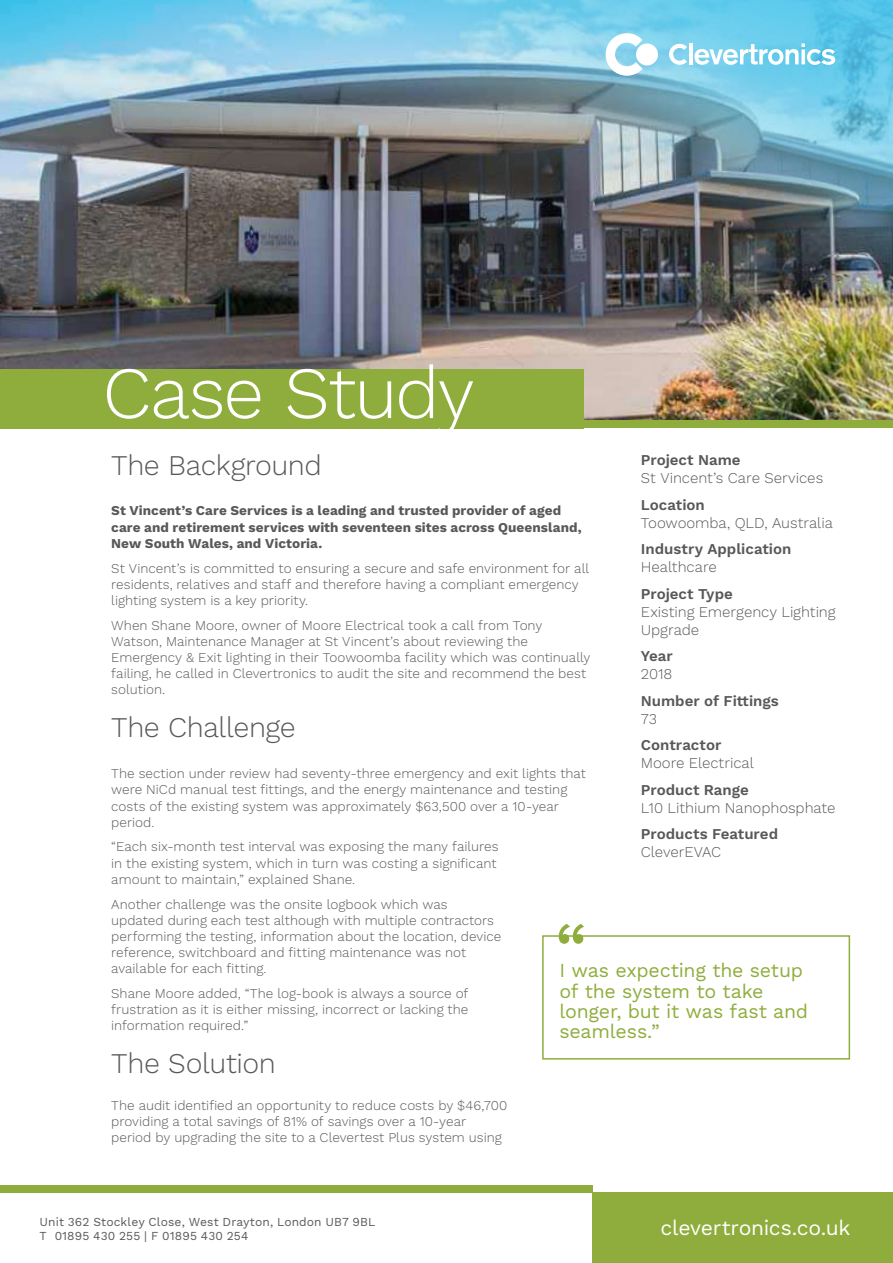
<style>
.page{position:relative;width:893px;height:1263px;background:#fff}
.page>*{position:absolute;margin:0;border:0;box-sizing:border-box;transform-origin:0 0}
.Bold_Copy{font:75px "Work Sans";color:#8fad3d}
.t1{font:300 73.5px "Work Sans";letter-spacing:-.025em;color:#fff}
.Body_Copy{font:300 28.5px "Work Sans";letter-spacing:-.015em;color:#57585a}
.t2{font:21px "Work Sans";letter-spacing:-.015em;color:#fff}
.Bold_Copy-2{font:19.5px/20.2px "Work Sans";letter-spacing:-.01em;color:#8fad3d}
.Bold_Copy-3{font:300 15px/18px "Work Sans";letter-spacing:-.005em;color:#57585a}
.Bold_Copy-4{font:600 15px/18px "Work Sans";color:#57585a}
.Body_Copy-2{font:300 13.5px/16.2px "Work Sans";color:#57585a}
.Body_Copy-3{font:700 13.5px/16.2px "Work Sans";letter-spacing:.005em;color:#57585a}
.Body_Copy-4{font:12px/14.4px "Work Sans";letter-spacing:.01em;color:#57585a}
.s1{font-weight:600}
.s2{font-weight:300}
</style>
<div class="page">
<img style="left:0;top:0;width:893px;height:420px">
<div style="left:0;top:369px;width:584px;height:59px;background:#8fad3d"></div>
<div style="left:0;top:1185px;width:592px;height:8px;background:#8fad3d"></div>
<div style="left:542px;top:420px;width:351px;height:8px;background:#8fad3d"></div>
<div style="left:592px;top:1193px;width:301px;height:70px;background:#8fad3d"></div>
<div style="left:542px;top:935px;width:308px;height:124px;border:2px solid #8fad3d"></div>
<div style="left:636px;top:44px;width:22px;height:21px;background:#fff;border-radius:50%"></div>
<svg style="left:606px;top:33px;width:37px;height:43px"></svg>
<svg style="left:669px;top:44px;width:18px;height:21px"></svg>
<hr style="left:689px;top:43px;width:3px;height:21px;background:#fff">
<svg style="left:694px;top:43px;width:141px;height:22px"></svg>
<p class="t1" style="left:102px;top:350px;width:374px">Case Study</p>
<p class="Body_Copy" style="left:111px;top:448px;width:212px">The Background</p>
<p class="Body_Copy-3" style="left:111px;top:503px;width:472px">St Vincent’s Care Services is a leading and trusted provider of aged care and retirement services with seventeen sites across Queensland,<br>New South Wales, and Victoria.</p>
<p class="Body_Copy-2" style="left:111px;top:560px;width:479px">St Vincent’s is committed to ensuring a secure and safe environment for all residents, relatives and staff and therefore having a compliant emergency lighting system is a key priority.</p>
<p class="Body_Copy-2" style="left:111px;top:617px;width:481px">When Shane Moore, owner of Moore Electrical took a call from Tony Watson, Maintenance Manager at St Vincent’s about reviewing the Emergency &amp; Exit lighting in their Toowoomba facility which was continually failing, he called in Clevertronics to audit the site and recommend the best solution.</p>
<p class="Body_Copy" style="left:111px;top:711px;width:186px">The Challenge</p>
<p class="Body_Copy-2" style="left:111px;top:766px;width:476px">The section under review had seventy-three emergency and exit lights that were NiCd manual test fittings, and the energy maintenance and testing costs of the existing system was approximately $63,500 over a 10-year period.</p>
<p class="Body_Copy-2" style="left:111px;top:839px;width:389px">“Each six-month test interval was exposing the many failures in the existing system, which in turn was costing a significant amount to maintain,” explained Shane.</p>
<p class="Body_Copy-2" style="left:111px;top:896px;width:392px">Another challenge was the onsite logbook which was updated during each test although with multiple contractors performing the testing, information about the location, device reference, switchboard and fitting maintenance was not available for each fitting.</p>
<p class="Body_Copy-2" style="left:111px;top:986px;width:359px;text-align:justify">Shane Moore added, “The log-book is always a source of frustration as it is either missing, incorrect or lacking the information required.”</p>
<p class="Body_Copy" style="left:111px;top:1047px;width:166px">The Solution</p>
<p class="Body_Copy-2" style="left:111px;top:1097px;width:398px">The audit identified an opportunity to reduce costs by $46,700 providing a total savings of 81% of savings over a 10-year period by upgrading the site to a Clevertest Plus system using</p>
<p class="Bold_Copy-3" style="left:641px;top:452px;width:184px"><span class="s1">Project Name<br></span>St Vincent’s Care Services</p>
<p class="Bold_Copy-3" style="left:641px;top:496px;width:194px"><span class="s1">Location<br></span>Toowoomba, QLD, Australia</p>
<p class="Bold_Copy-4" style="left:641px;top:541px;width:152px">Industry Application<br><span class="s2">Healthcare</span></p>
<p class="Bold_Copy-3" style="left:641px;top:585px;width:196px"><span class="s1">Project Type<br></span>Existing Emergency Lighting<br>Upgrade</p>
<p class="Bold_Copy-4" style="left:641px;top:648px;width:34px">Year<br><span class="s2">2018</span></p>
<p class="Bold_Copy-4" style="left:641px;top:692px;width:139px">Number of Fittings<br><span class="s2">73</span></p>
<p class="Bold_Copy-3" style="left:641px;top:737px;width:115px"><span class="s1">Contractor<br></span>Moore Electrical</p>
<p class="Bold_Copy-3" style="left:641px;top:781px;width:196px"><span class="s1">Product Range<br></span>L10 Lithium Nanophosphate</p>
<p class="Bold_Copy-4" style="left:641px;top:826px;width:139px">Products Featured<br><span class="s2">CleverEVAC</span></p>
<p class="Bold_Copy" style="left:555px;top:906px;width:35px">“</p>
<p class="Bold_Copy-2" style="left:559px;top:961px;width:250px">I was expecting the setup of the system to take longer, but it was fast and seamless.”</p>
<p class="Body_Copy-4" style="left:40px;top:1215px;width:337px">Unit 362 Stockley Close, West Drayton, London UB7 9BL<br>T 01895 430 255 | F 01895 430 254</p>
<p class="t2" style="left:660px;top:1215px;width:191px">clevertronics.co.uk</p>
</div>
